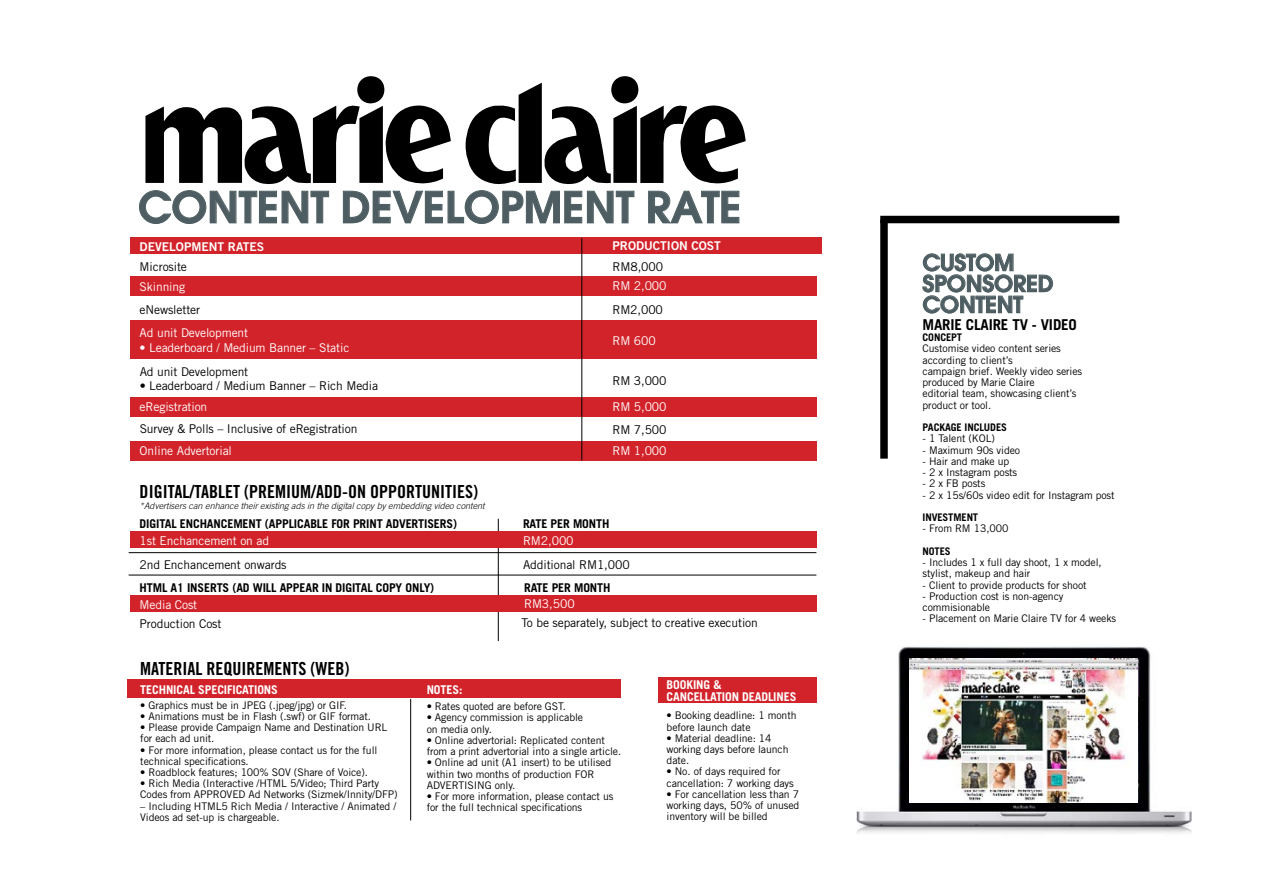
<style>
.page{position:relative;width:1263px;height:893px;background:#fff}
.page>*{position:absolute;margin:0;border:0;box-sizing:border-box;transform-origin:0 0}
.t1{font:600 42.75px "Avant Garde";color:#4d5d61}
.t2{font:600 22.5px/21px "Avant Garde";color:#4d5d61}
.t3{font:18px "Trade Gothic Bold Cond Twenty";color:#000}
.t4{font:700 15px "Trade Gothic";letter-spacing:-.01em;color:#000}
.t5{font:12.15px "Trade Gothic";letter-spacing:-.01em;color:#000}
.t6{font:12.15px "Trade Gothic";letter-spacing:-.01em;color:#fff}
.t7{font:700 12.15px "Trade Gothic";letter-spacing:-.01em;color:#000}
.t8{font:700 12.15px/12px "Trade Gothic";letter-spacing:-.01em;color:#fff}
.t9{font:12.15px "Trade Gothic Bold Two";color:#fff}
.t10{font:10.5px/11.2px "Trade Gothic";letter-spacing:-.01em;color:#000}
.t11{font:700 10.5px "Trade Gothic";letter-spacing:-.01em;color:#000}
.t12{font:italic 300 9px "Trade Gothic";color:#000}
</style>
<div class="page">
<div style="left:658px;top:677px;width:158px;height:26px;background:#d2232a"></div>
<div style="left:130px;top:276px;width:686px;height:20px;background:#d2232a"></div>
<div style="left:130px;top:397px;width:686px;height:19px;background:#d2232a"></div>
<div style="left:130px;top:441px;width:686px;height:19px;background:#d2232a"></div>
<div style="left:130px;top:320px;width:686px;height:39px;background:#d2232a"></div>
<div style="left:130px;top:237px;width:691px;height:17px;background:#d2232a"></div>
<svg style="left:139px;top:76px;width:607px;height:148px"></svg>
<svg style="left:922px;top:253px;width:131px;height:60px"></svg>
<hr style="left:498px;top:519px;width:1px;height:122px;background:#000">
<hr style="left:410px;top:699px;width:1px;height:121px;background:#000">
<hr style="left:129px;top:552px;width:687px;height:1px;background:#000">
<hr style="left:129px;top:575px;width:687px;height:1px;background:#000">
<div style="left:130px;top:596px;width:686px;height:16px;background:#d2232a"></div>
<div style="left:127px;top:679px;width:494px;height:19px;background:#d2232a"></div>
<div style="left:130px;top:532px;width:686px;height:16px;background:#d2232a"></div>
<hr style="left:581px;top:238px;width:1px;height:222px;background:#000">
<img style="left:856px;top:647px;width:336px;height:187px">
<img style="left:910px;top:659px;width:228px;height:144px">
<div style="left:880px;top:219px;width:8px;height:240px;background:#000"></div>
<div style="left:880px;top:216px;width:239px;height:7px;background:#000"></div>
<h1 class="t1" style="left:138px;top:179px;width:605px">CONTENT DEVELOPMENT RATE</h1>
<p class="t9" style="left:140px;top:239px;width:126px">DEVELOPMENT RATES</p>
<p class="t5" style="left:140px;top:259px;width:49px">Microsite</p>
<p class="t6" style="left:140px;top:279px;width:47px">Skinning</p>
<p class="t9" style="left:613px;top:238px;width:110px">PRODUCTION COST</p>
<p class="t5" style="left:613px;top:260px;width:52px">RM8,000</p>
<p class="t6" style="left:612px;top:278px;width:56px">RM 2,000</p>
<p class="t5" style="left:140px;top:302px;width:62px">eNewsletter</p>
<p class="t5" style="left:612px;top:302px;width:52px">RM2,000</p>
<p class="t6" style="left:140px;top:325px;width:110px">Ad unit Development</p>
<p class="t6" style="left:140px;top:340px;width:211px">• Leaderboard / Medium Banner – Static</p>
<p class="t5" style="left:140px;top:364px;width:110px">Ad unit Development</p>
<p class="t5" style="left:140px;top:379px;width:240px">• Leaderboard / Medium Banner – Rich Media</p>
<p class="t5" style="left:140px;top:421px;width:219px">Survey &amp; Polls – Inclusive of eRegistration</p>
<p class="t6" style="left:140px;top:400px;width:69px">eRegistration</p>
<p class="t6" style="left:140px;top:443px;width:94px">Online Advertorial</p>
<h3 class="t3" style="left:140px;top:481px;width:340px">DIGITAL/TABLET (PREMIUM/ADD-ON OPPORTUNITIES)</h3>
<p class="t12" style="left:140px;top:500px;width:347px">*Advertisers can enhance their existing ads in the digital copy by embedding video content</p>
<p class="t7" style="left:140px;top:516px;width:319px">DIGITAL ENCHANCEMENT (APPLICABLE FOR PRINT ADVERTISERS)</p>
<p class="t6" style="left:140px;top:533px;width:131px">1st Enchancement on ad</p>
<p class="t7" style="left:140px;top:580px;width:296px">HTML A1 INSERTS (AD WILL APPEAR IN DIGITAL COPY ONLY)</p>
<p class="t6" style="left:140px;top:597px;width:59px">Media Cost</p>
<p class="t5" style="left:140px;top:557px;width:148px">2nd Enchancement onwards</p>
<p class="t5" style="left:140px;top:616px;width:83px">Production Cost</p>
<h3 class="t3" style="left:140px;top:658px;width:211px">MATERIAL REQUIREMENTS (WEB)</h3>
<p class="t6" style="left:612px;top:333px;width:45px">RM 600</p>
<p class="t5" style="left:612px;top:374px;width:56px">RM 3,000</p>
<p class="t5" style="left:612px;top:422px;width:56px">RM 7,500</p>
<p class="t6" style="left:612px;top:400px;width:56px">RM 5,000</p>
<p class="t6" style="left:612px;top:443px;width:56px">RM 1,000</p>
<p class="t7" style="left:523px;top:516px;width:88px">RATE PER MONTH</p>
<p class="t6" style="left:523px;top:533px;width:52px">RM2,000</p>
<p class="t7" style="left:524px;top:580px;width:88px">RATE PER MONTH</p>
<p class="t6" style="left:524px;top:596px;width:52px">RM3,500</p>
<p class="t5" style="left:523px;top:558px;width:108px">Additional RM1,000</p>
<p class="t5" style="left:521px;top:616px;width:238px">To be separately, subject to creative execution</p>
<p class="t8" style="left:140px;top:683px;width:139px">TECHNICAL SPECIFICATIONS</p>
<p class="t10" style="left:140px;top:699px;width:208px">• Graphics must be in JPEG (.jpeg/jpg) or GIF.</p>
<p class="t10" style="left:140px;top:710px;width:232px">• Animations must be in Flash (.swf) or GIF format.</p>
<p class="t10" style="left:140px;top:721px;width:249px">• Please provide Campaign Name and Destination URL for each ad unit.</p>
<p class="t10" style="left:140px;top:744px;width:239px">• For more information, please contact us for the full technical specifications.</p>
<p class="t10" style="left:140px;top:766px;width:229px">• Roadblock features; 100% SOV (Share of Voice).</p>
<p class="t10" style="left:140px;top:778px;width:259px">• Rich Media (Interactive /HTML 5/Video; Third Party<br>Codes from APPROVED Ad Networks (Sizmek/Innity/DFP)</p>
<p class="t10" style="left:140px;top:800px;width:257px">– Including HTML5 Rich Media / Interactive / Animated /<br>Videos ad set-up is chargeable.</p>
<p class="t8" style="left:427px;top:683px;width:37px">NOTES:</p>
<p class="t10" style="left:427px;top:701px;width:141px">• Rates quoted are before GST.</p>
<p class="t10" style="left:427px;top:712px;width:158px">• Agency commission is applicable on media only.</p>
<p class="t10" style="left:427px;top:734px;width:196px">• Online advertorial: Replicated content from a print advertorial into a single article.</p>
<p class="t10" style="left:427px;top:757px;width:186px">• Online ad unit (A1 insert) to be utilised within two months of production FOR<br>ADVERTISING only.</p>
<p class="t10" style="left:427px;top:790px;width:188px">• For more information, please contact us for the full technical specifications</p>
<p class="t8" style="left:667px;top:679px;width:131px">BOOKING &amp;<br>CANCELLATION DEADLINES</p>
<p class="t10" style="left:667px;top:710px;width:131px">• Booking deadline: 1 month before launch date</p>
<p class="t10" style="left:667px;top:732px;width:123px">• Material deadline: 14 working days before launch date.</p>
<p class="t10" style="left:667px;top:766px;width:129px">• No. of days required for cancellation: 7 working days</p>
<p class="t10" style="left:667px;top:788px;width:134px;text-align:justify">• For cancellation less than 7 working days, 50% of unused inventory will be billed</p>
<h2 class="t2" style="left:922px;top:252px;width:132px">CUSTOM<br>SPONSORED<br>CONTENT</h2>
<h3 class="t4" style="left:922px;top:315px;width:156px">MARIE CLAIRE TV - VIDEO</h3>
<p class="t11" style="left:922px;top:331px;width:41px">CONCEPT</p>
<p class="t10" style="left:922px;top:343px;width:161px">Customise video content series according to client’s<br>campaign brief. Weekly video series produced by Marie Claire<br>editorial team, showcasing client’s product or tool.</p>
<p class="t11" style="left:922px;top:421px;width:86px">PACKAGE INCLUDES</p>
<p class="t10" style="left:922px;top:433px;width:74px">- 1 Talent (KOL)</p>
<p class="t10" style="left:922px;top:444px;width:99px">- Maximum 90s video</p>
<p class="t10" style="left:922px;top:455px;width:88px">- Hair and make up</p>
<p class="t10" style="left:922px;top:467px;width:96px">- 2 x Instagram posts</p>
<p class="t10" style="left:922px;top:478px;width:64px">- 2 x FB posts</p>
<p class="t10" style="left:922px;top:489px;width:194px">- 2 x 15s/60s video edit for Instagram post</p>
<p class="t11" style="left:922px;top:511px;width:57px">INVESTMENT</p>
<p class="t10" style="left:922px;top:523px;width:87px">- From RM 13,000</p>
<p class="t11" style="left:922px;top:545px;width:30px">NOTES</p>
<p class="t10" style="left:922px;top:557px;width:181px">- Includes 1 x full day shoot, 1 x model, stylist, makeup and hair</p>
<p class="t10" style="left:922px;top:579px;width:166px">- Client to provide products for shoot</p>
<p class="t10" style="left:922px;top:590px;width:142px">- Production cost is non-agency commisionable</p>
<p class="t10" style="left:922px;top:613px;width:195px">- Placement on Marie Claire TV for 4 weeks</p>
</div>
